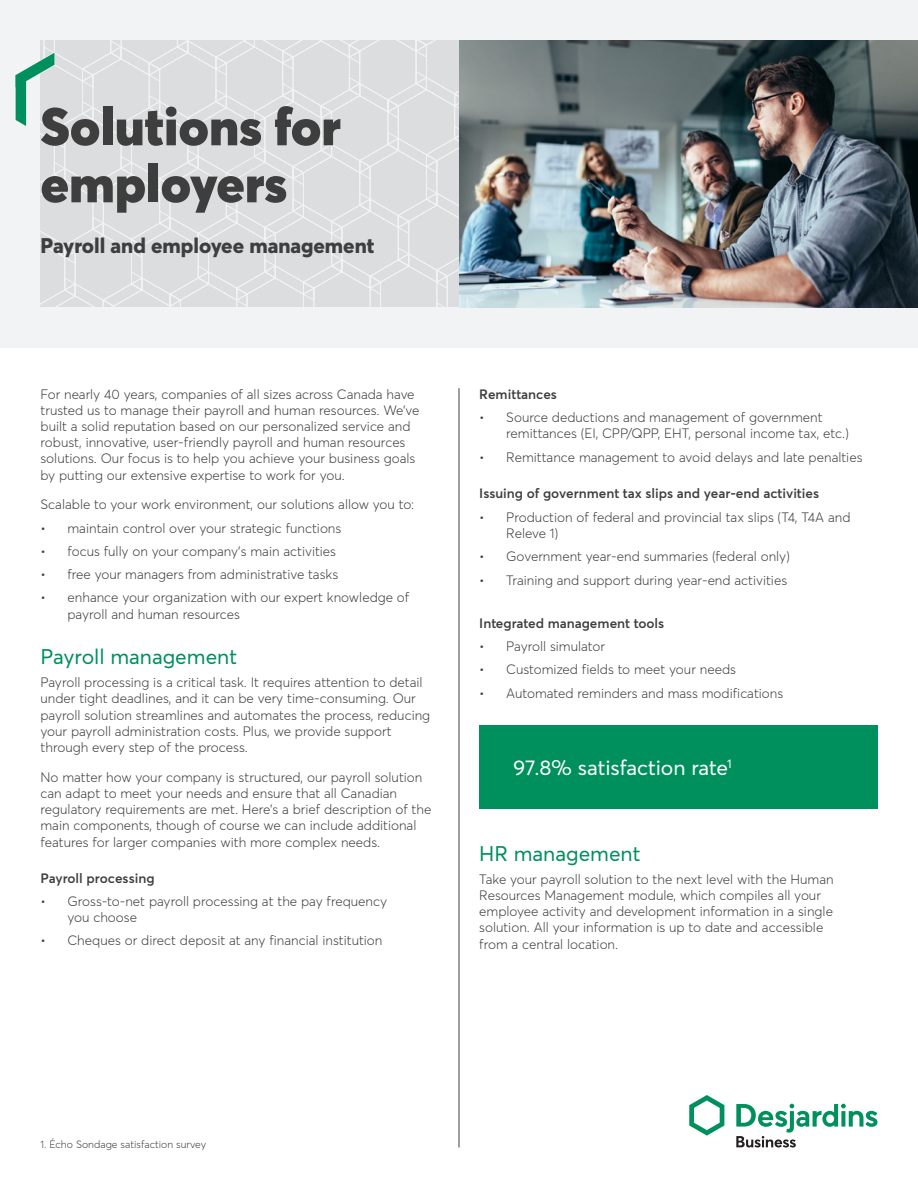
<style>
.page{position:relative;width:918px;height:1188px;background:#fff}
.page>*{position:absolute;margin:0;border:0;box-sizing:border-box;transform-origin:0 0}
.t1{font:900 52.5px/57px "Averta";color:#3e3e3f}
.t2{font:21px "Averta";color:#00905d}
.t3{font:800 21px "Averta";color:#3e3e3f}
.t4{font:21px "Averta";color:#fff}
.t5{font:300 13.5px/16.2px "Averta";color:#3e3e3f}
.t6{font:600 13.5px "Averta";color:#3e3e3f}
.t7{font:300 10.5px "Averta";color:#3e3e3f}
</style>
<div class="page">
<div style="left:479px;top:725px;width:399px;height:84px;background:#00905d"></div>
<hr style="left:459px;top:388px;width:1px;height:760px;background:#3e3e3f">
<svg style="left:689px;top:1095px;width:35px;height:41px"></svg>
<svg style="left:736px;top:1104px;width:141px;height:44px"></svg>
<div style="left:0;top:0;width:918px;height:348px;background:#f2f3f4"></div>
<svg style="left:16px;top:40px;width:443px;height:267px"></svg>
<img style="left:459px;top:40px;width:459px;height:267px">
<h1 class="t1" style="left:40px;top:97px;width:302px">Solutions for employers</h1>
<h2 class="t3" style="left:40px;top:232px;width:336px">Payroll and employee management</h2>
<p class="t5" style="left:40px;top:386px;width:381px">For nearly 40 years, companies of all sizes across Canada have trusted us to manage their payroll and human resources. We’ve built a solid reputation based on our personalized service and robust, innovative, user-friendly payroll and human resources solutions. Our focus is to help you achieve your business goals by putting our extensive expertise to work for you.</p>
<p class="t5" style="left:40px;top:496px;width:375px">Scalable to your work environment, our solutions allow you to:</p>
<p class="t5" style="left:40px;top:520px;width:302px">• maintain control over your strategic functions</p>
<p class="t5" style="left:40px;top:543px;width:297px">• focus fully on your company’s main activities</p>
<p class="t5" style="left:40px;top:566px;width:299px">• free your managers from administrative tasks</p>
<p class="t5" style="left:68px;top:589px;width:343px;text-indent:-27px">• enhance your organization with our expert knowledge of payroll and human resources</p>
<h2 class="t2" style="left:40px;top:644px;width:198px">Payroll management</h2>
<p class="t5" style="left:40px;top:674px;width:391px">Payroll processing is a critical task. It requires attention to detail under tight deadlines, and it can be very time-consuming. Our payroll solution streamlines and automates the process, reducing your payroll administration costs. Plus, we provide support through every step of the process.</p>
<p class="t5" style="left:40px;top:769px;width:392px">No matter how your company is structured, our payroll solution can adapt to meet your needs and ensure that all Canadian regulatory requirements are met. Here’s a brief description of the main components, though of course we can include additional features for larger companies with more complex needs.</p>
<p class="t6" style="left:40px;top:870px;width:116px">Payroll processing</p>
<p class="t5" style="left:68px;top:893px;width:321px;text-indent:-27px">• Gross-to-net payroll processing at the pay frequency you choose</p>
<p class="t5" style="left:40px;top:932px;width:344px">• Cheques or direct deposit at any financial institution</p>
<p class="t6" style="left:479px;top:385px;width:79px">Remittances</p>
<p class="t5" style="left:506px;top:409px;width:344px;text-indent:-27px">• Source deductions and management of government remittances (EI, CPP/QPP, EHT, personal income tax, etc.)</p>
<p class="t5" style="left:479px;top:449px;width:385px">• Remittance management to avoid delays and late penalties</p>
<p class="t6" style="left:479px;top:485px;width:341px">Issuing of government tax slips and year-end activities</p>
<p class="t5" style="left:506px;top:509px;width:346px;text-indent:-27px">• Production of federal and provincial tax slips (T4, T4A and<br>Releve 1)</p>
<p class="t5" style="left:479px;top:548px;width:312px">• Government year-end summaries (federal only)</p>
<p class="t5" style="left:479px;top:572px;width:309px">• Training and support during year-end activities</p>
<p class="t6" style="left:479px;top:615px;width:187px">Integrated management tools</p>
<p class="t5" style="left:479px;top:638px;width:127px">• Payroll simulator</p>
<p class="t5" style="left:479px;top:661px;width:258px">• Customized fields to meet your needs</p>
<p class="t5" style="left:479px;top:685px;width:306px">• Automated reminders and mass modifications</p>
<h2 class="t4" style="left:513px;top:754px;width:220px">97.8% satisfaction rate<sup>1</sup></h2>
<h2 class="t2" style="left:479px;top:840px;width:163px">HR management</h2>
<p class="t5" style="left:479px;top:871px;width:356px">Take your payroll solution to the next level with the Human Resources Management module, which compiles all your employee activity and development information in a single solution. All your information is up to date and accessible from a central location.</p>
<p class="t7" style="left:40px;top:1137px;width:167px">1. Écho Sondage satisfaction survey</p>
</div>
